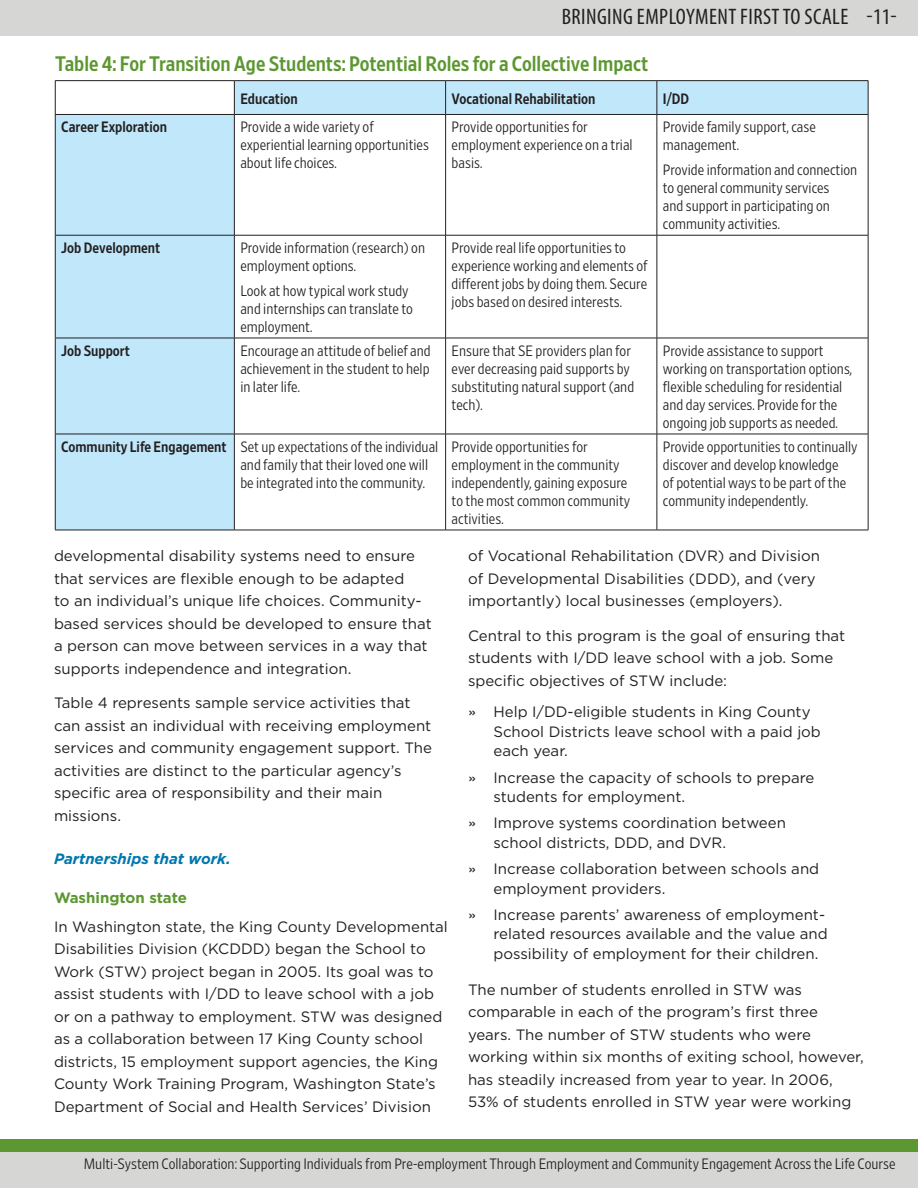
<style>
.page{position:relative;width:918px;height:1188px;background:#fff}
.page>*{position:absolute;margin:0;border:0;box-sizing:border-box;transform-origin:0 0}
.t1{font:condensed 22.5px "Myriad Pro";letter-spacing:.02em;color:#231f20}
.table_title{font:21px "Retina Narrow Med";color:#5c9731}
.text{font:15px/22.5px "Gotham HTF";color:#231f20}
.table_text{font:300 15px/18px "Retina Narrow";color:#231f20}
.table_text-2{font:15px "Retina Narrow Med";color:#231f20}
.table_header{font:15px "Retina Narrow Med";color:#231f20}
.t2{font:italic 700 15px "Gotham HTF";color:#0077af}
.t3{font:700 15px "Gotham HTF";color:#5c9731}
.s1{font-family:"Helvetica"}
</style>
<div class="page">
<div style="left:0;top:1139px;width:918px;height:49px;background:#d6d6d5"></div>
<div style="left:0;top:1139px;width:918px;height:13px;background:#5c9731"></div>
<div style="left:0;top:0;width:918px;height:36px;background:#d6d6d5"></div>
<svg style="left:56px;top:81px;width:812px;height:449px"></svg>
<hr style="left:55px;top:80px;width:179px;height:1px;background:#231f20">
<hr style="left:55px;top:81px;width:1px;height:33px;background:#231f20">
<hr style="left:234px;top:80px;width:212px;height:1px;background:#231f20">
<hr style="left:234px;top:81px;width:1px;height:33px;background:#231f20">
<hr style="left:446px;top:80px;width:211px;height:1px;background:#231f20">
<hr style="left:445px;top:81px;width:1px;height:33px;background:#231f20">
<hr style="left:657px;top:80px;width:211px;height:1px;background:#231f20">
<hr style="left:657px;top:81px;width:1px;height:33px;background:#231f20">
<hr style="left:868px;top:81px;width:1px;height:33px;background:#231f20">
<hr style="left:55px;top:114px;width:179px;height:1px;background:#231f20">
<hr style="left:55px;top:115px;width:1px;height:120px;background:#231f20">
<hr style="left:234px;top:114px;width:212px;height:1px;background:#231f20">
<hr style="left:234px;top:115px;width:1px;height:120px;background:#231f20">
<hr style="left:446px;top:114px;width:211px;height:1px;background:#231f20">
<hr style="left:445px;top:115px;width:1px;height:120px;background:#231f20">
<hr style="left:657px;top:114px;width:211px;height:1px;background:#231f20">
<hr style="left:657px;top:115px;width:1px;height:120px;background:#231f20">
<hr style="left:868px;top:115px;width:1px;height:120px;background:#231f20">
<hr style="left:55px;top:235px;width:179px;height:1px;background:#231f20">
<hr style="left:55px;top:235px;width:1px;height:103px;background:#231f20">
<hr style="left:234px;top:235px;width:212px;height:1px;background:#231f20">
<hr style="left:234px;top:235px;width:1px;height:103px;background:#231f20">
<hr style="left:446px;top:235px;width:211px;height:1px;background:#231f20">
<hr style="left:445px;top:235px;width:1px;height:103px;background:#231f20">
<hr style="left:657px;top:235px;width:211px;height:1px;background:#231f20">
<hr style="left:657px;top:235px;width:1px;height:103px;background:#231f20">
<hr style="left:868px;top:235px;width:1px;height:103px;background:#231f20">
<hr style="left:55px;top:338px;width:179px;height:1px;background:#231f20">
<hr style="left:55px;top:338px;width:1px;height:96px;background:#231f20">
<hr style="left:234px;top:338px;width:212px;height:1px;background:#231f20">
<hr style="left:234px;top:338px;width:1px;height:96px;background:#231f20">
<hr style="left:446px;top:338px;width:211px;height:1px;background:#231f20">
<hr style="left:445px;top:338px;width:1px;height:96px;background:#231f20">
<hr style="left:657px;top:338px;width:211px;height:1px;background:#231f20">
<hr style="left:657px;top:338px;width:1px;height:96px;background:#231f20">
<hr style="left:868px;top:338px;width:1px;height:96px;background:#231f20">
<hr style="left:55px;top:434px;width:179px;height:1px;background:#231f20">
<hr style="left:55px;top:434px;width:1px;height:96px;background:#231f20">
<hr style="left:234px;top:434px;width:212px;height:1px;background:#231f20">
<hr style="left:234px;top:434px;width:1px;height:96px;background:#231f20">
<hr style="left:446px;top:434px;width:211px;height:1px;background:#231f20">
<hr style="left:445px;top:434px;width:1px;height:96px;background:#231f20">
<hr style="left:657px;top:434px;width:211px;height:1px;background:#231f20">
<hr style="left:657px;top:434px;width:1px;height:96px;background:#231f20">
<hr style="left:868px;top:434px;width:1px;height:96px;background:#231f20">
<hr style="left:55px;top:530px;width:179px;height:1px;background:#231f20">
<hr style="left:234px;top:530px;width:212px;height:1px;background:#231f20">
<hr style="left:446px;top:530px;width:211px;height:1px;background:#231f20">
<hr style="left:657px;top:530px;width:211px;height:1px;background:#231f20">
<h1 class="t1" style="left:562px;top:5px;width:337px">BRINGING EMPLOYMENT FIRST TO SCALE -11-</h1>
<p class="table_title" style="left:55px;top:50px;width:595px">Table 4: For Transition Age Students: Potential Roles for a Collective Impact</p>
<p class="table_header" style="left:240px;top:89px;width:59px">Education</p>
<p class="table_header" style="left:452px;top:89px;width:145px">Vocational Rehabilitation</p>
<p class="table_header" style="left:663px;top:89px;width:28px">I/DD</p>
<p class="table_text-2" style="left:61px;top:118px;width:107px">Career Exploration</p>
<p class="table_text" style="left:240px;top:118px;width:190px">Provide a wide variety of experiential learning opportunities about life choices.</p>
<p class="table_text" style="left:452px;top:118px;width:183px">Provide opportunities for employment experience on a trial basis.</p>
<p class="table_text" style="left:663px;top:118px;width:155px">Provide family support, case management.</p>
<p class="table_text" style="left:663px;top:161px;width:196px">Provide information and connection to general community services<br>and support in participating on community activities.</p>
<p class="table_text-2" style="left:61px;top:238px;width:100px">Job Development</p>
<p class="table_text" style="left:240px;top:239px;width:186px">Provide information (research) on employment options.</p>
<p class="table_text" style="left:240px;top:282px;width:174px">Look at how typical work study and internships can translate to employment.</p>
<p class="table_text" style="left:452px;top:239px;width:198px">Provide real life opportunities to experience working and elements of different jobs by doing them. Secure jobs based on desired interests.</p>
<p class="table_text-2" style="left:61px;top:341px;width:70px">Job Support</p>
<p class="table_text" style="left:240px;top:342px;width:192px;text-align:justify">Encourage an attitude of belief and achievement in the student to help in later life.</p>
<p class="table_text" style="left:452px;top:342px;width:184px">Ensure that SE providers plan for ever decreasing paid supports by substituting natural support (and tech).</p>
<p class="table_text" style="left:663px;top:342px;width:191px">Provide assistance to support working on transportation options, flexible scheduling for residential and day services. Provide for the ongoing job supports as needed.</p>
<p class="table_text-2" style="left:61px;top:437px;width:167px">Community Life Engagement</p>
<p class="table_text" style="left:240px;top:438px;width:199px">Set up expectations of the individual and family that their loved one will be integrated into the community.</p>
<p class="table_text" style="left:452px;top:438px;width:180px">Provide opportunities for employment in the community independently, gaining exposure to the most common community activities.</p>
<p class="table_text" style="left:663px;top:438px;width:196px">Provide opportunities to continually discover and develop knowledge<br>of potential ways to be part of the community independently.</p>
<p class="text" style="left:54px;top:544px;width:379px">developmental disability systems need to ensure that services are flexible enough to be adapted<br>to an individual’s unique life choices. Community&shy;based services should be developed to ensure that a person can move between services in a way that supports independence and integration.</p>
<p class="text" style="left:54px;top:691px;width:379px">Table 4 represents sample service activities that can assist an individual with receiving employment services and community engagement support. The activities are distinct to the particular agency’s specific area of responsibility and their main missions.</p>
<h3 class="t2" style="left:54px;top:850px;width:178px">Partnerships that work.</h3>
<h4 class="t3" style="left:54px;top:889px;width:134px">Washington state</h4>
<p class="text" style="left:54px;top:915px;width:395px">In Washington state, the King County Developmental Disabilities Division (KCDDD) began the School to Work (STW) project began in 2005. Its goal was to assist students with I/DD to leave school with a job or on a pathway to employment. STW was designed as a collaboration between 17 King County school districts, 15 employment support agencies, the King County Work Training Program, Washington State’s Department of Social and Health Services’ Division</p>
<p class="text" style="left:468px;top:544px;width:354px">of Vocational Rehabilitation (DVR) and Division of Developmental Disabilities (DDD), and (very importantly) local businesses (employers).</p>
<p class="text" style="left:468px;top:624px;width:379px">Central to this program is the goal of ensuring that students with I/DD leave school with a job. Some specific objectives of STW include:</p>
<p class="text" style="left:494px;top:702px;width:329px;line-height:19.5px;text-indent:-26px"><span class="s1">»</span> Help I/DD-eligible students in King County<br>School Districts leave school with a paid job each year.</p>
<p class="text" style="left:494px;top:767px;width:322px;line-height:19.5px;text-indent:-26px"><span class="s1">»</span> Increase the capacity of schools to prepare students for employment.</p>
<p class="text" style="left:494px;top:813px;width:294px;line-height:19.5px;text-indent:-26px"><span class="s1">»</span> Improve systems coordination between school districts, DDD, and DVR.</p>
<p class="text" style="left:494px;top:859px;width:327px;line-height:19.5px;text-indent:-26px"><span class="s1">»</span> Increase collaboration between schools and employment providers.</p>
<p class="text" style="left:494px;top:905px;width:336px;line-height:19.5px;text-indent:-26px"><span class="s1">»</span> Increase parents’ awareness of employment&shy;related resources available and the value and possibility of employment for their children.</p>
<p class="text" style="left:468px;top:978px;width:397px">The number of students enrolled in STW was comparable in each of the program’s first three years. The number of STW students who were working within six months of exiting school, however, has steadily increased from year to year. In 2006, 53% of students enrolled in STW year were working</p>
<p class="table_text" style="left:84px;top:1154px;width:813px">Multi-System Collaboration: Supporting Individuals from Pre-employment Through Employment and Community Engagement Across the Life Course</p>
</div>
